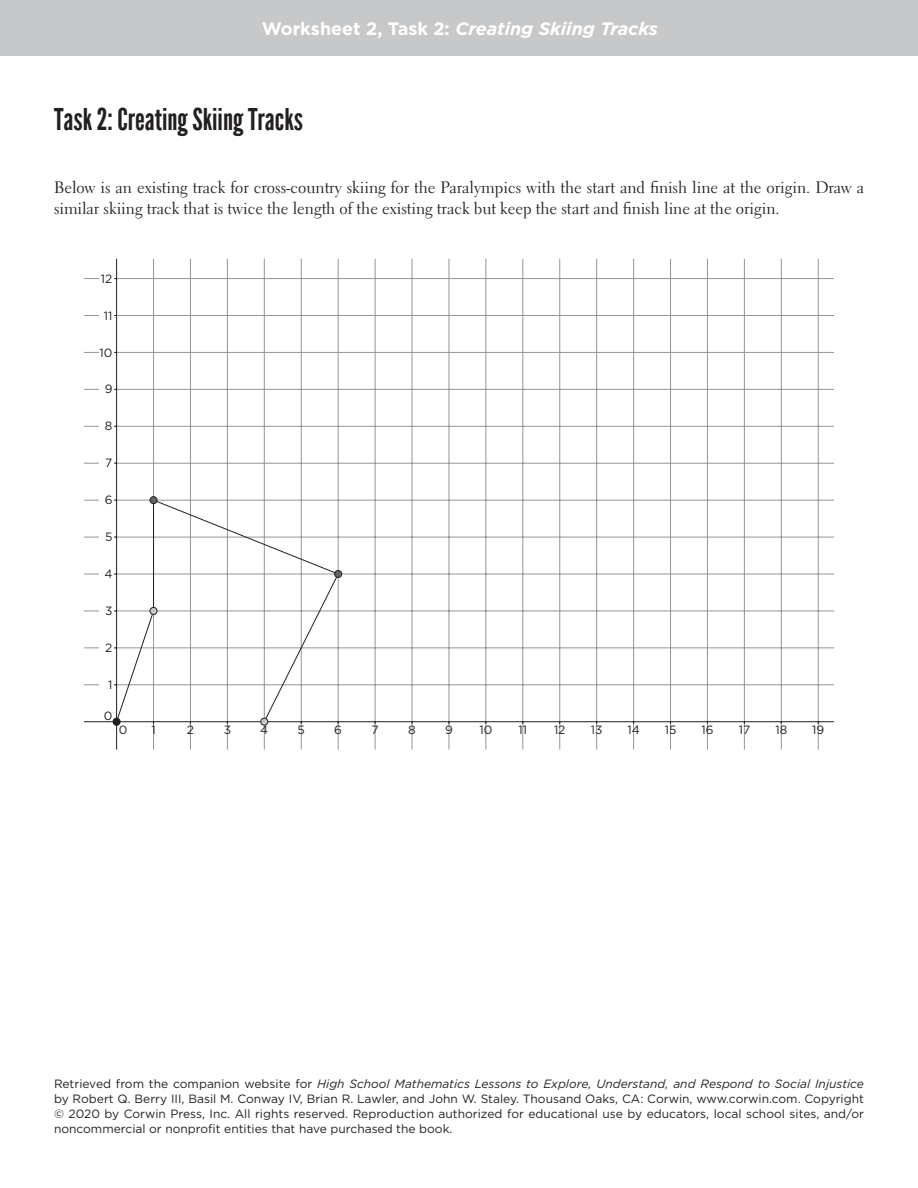
<style>
.page{position:relative;width:918px;height:1188px;background:#fff}
.page>*{position:absolute;margin:0;border:0;box-sizing:border-box;transform-origin:0 0}
.t1{font:30px "League Gothic";color:#231f20}
.t2{font:italic 700 18px "Gotham";color:#fff}
.t3{font:16.5px/21px "Electra LT Std";color:#231f20}
.t4{font:12px/15px "Gotham";color:#231f20;text-align:justify}
.s1{font-style:normal}
.s2{font-style:italic}
</style>
<div class="page">
<div style="left:0;top:0;width:918px;height:55px;background:#c7c8ca"></div>
<svg style="left:84px;top:259px;width:750px;height:491px"></svg>
<div style="left:113px;top:718px;width:7px;height:7px;background:#231f20;border-radius:50%"></div>
<div style="left:113px;top:718px;width:7px;height:8px;border:1px solid #231f20;border-radius:50%"></div>
<div style="left:150px;top:607px;width:7px;height:7px;background:#c7c8ca;border-radius:50%"></div>
<div style="left:150px;top:607px;width:7px;height:8px;border:1px solid #231f20;border-radius:50%"></div>
<div style="left:150px;top:497px;width:7px;height:7px;background:#636366;border-radius:50%"></div>
<div style="left:150px;top:496px;width:7px;height:8px;border:1px solid #231f20;border-radius:50%"></div>
<div style="left:335px;top:570px;width:7px;height:8px;background:#636366;border-radius:50%"></div>
<div style="left:334px;top:570px;width:8px;height:8px;border:1px solid #231f20;border-radius:50%"></div>
<div style="left:261px;top:718px;width:7px;height:7px;background:#c7c8ca;border-radius:50%"></div>
<div style="left:260px;top:718px;width:8px;height:8px;border:1px solid #231f20;border-radius:50%"></div>
<div style="left:99px;top:269px;width:14px;height:16px;background:#fff"></div>
<div style="left:99px;top:307px;width:14px;height:17px;background:#fff"></div>
<div style="left:99px;top:344px;width:14px;height:16px;background:#fff"></div>
<div style="left:99px;top:381px;width:14px;height:16px;background:#fff"></div>
<div style="left:99px;top:418px;width:14px;height:16px;background:#fff"></div>
<div style="left:99px;top:455px;width:14px;height:16px;background:#fff"></div>
<div style="left:99px;top:492px;width:14px;height:16px;background:#fff"></div>
<div style="left:99px;top:529px;width:14px;height:16px;background:#fff"></div>
<div style="left:99px;top:566px;width:14px;height:16px;background:#fff"></div>
<div style="left:99px;top:603px;width:14px;height:16px;background:#fff"></div>
<div style="left:99px;top:640px;width:14px;height:16px;background:#fff"></div>
<div style="left:99px;top:677px;width:14px;height:16px;background:#fff"></div>
<h2 class="t2" style="left:262px;top:18px;width:397px"><span class="s1">Worksheet 2, Task 2:</span> Creating Skiing Tracks</h2>
<h1 class="t1" style="left:54px;top:102px;width:250px">Task 2: Creating Skiing Tracks</h1>
<h3 class="t3" style="left:54px;top:177px;width:811px">Below is an existing track for cross-country skiing for the Paralympics with the start and finish line at the origin. Draw a similar skiing track that is twice the length of the existing track but keep the start and finish line at the origin.</h3>
<p class="t4" style="left:101px;top:271px;width:13px">12</p>
<p class="t4" style="left:104px;top:308px;width:10px">11</p>
<p class="t4" style="left:100px;top:345px;width:14px">10</p>
<p class="t4" style="left:105px;top:382px;width:9px">9</p>
<p class="t4" style="left:105px;top:419px;width:9px">8</p>
<p class="t4" style="left:105px;top:455px;width:9px">7</p>
<p class="t4" style="left:105px;top:492px;width:9px">6</p>
<p class="t4" style="left:105px;top:529px;width:9px">5</p>
<p class="t4" style="left:104px;top:566px;width:10px">4</p>
<p class="t4" style="left:105px;top:603px;width:9px">3</p>
<p class="t4" style="left:105px;top:640px;width:9px">2</p>
<p class="t4" style="left:108px;top:677px;width:6px">1</p>
<p class="t4" style="left:104px;top:708px;width:10px">0</p>
<p class="t4" style="left:119px;top:723px;width:10px">0</p>
<p class="t4" style="left:151px;top:723px;width:6px">1</p>
<p class="t4" style="left:187px;top:723px;width:9px">2</p>
<p class="t4" style="left:224px;top:723px;width:9px">3</p>
<p class="t4" style="left:260px;top:723px;width:10px">4</p>
<p class="t4" style="left:298px;top:723px;width:9px">5</p>
<p class="t4" style="left:334px;top:723px;width:9px">6</p>
<p class="t4" style="left:372px;top:723px;width:9px">7</p>
<p class="t4" style="left:408px;top:723px;width:9px">8</p>
<p class="t4" style="left:445px;top:723px;width:9px">9</p>
<p class="t4" style="left:479px;top:723px;width:14px">10</p>
<p class="t4" style="left:519px;top:723px;width:10px">11</p>
<p class="t4" style="left:554px;top:723px;width:13px">12</p>
<p class="t4" style="left:591px;top:723px;width:13px">13</p>
<p class="t4" style="left:627px;top:723px;width:14px">14</p>
<p class="t4" style="left:665px;top:723px;width:13px">15</p>
<p class="t4" style="left:701px;top:723px;width:14px">16</p>
<p class="t4" style="left:739px;top:723px;width:13px">17</p>
<p class="t4" style="left:775px;top:723px;width:13px">18</p>
<p class="t4" style="left:812px;top:723px;width:14px">19</p>
<p class="t4" style="left:54px;top:1076px;width:812px">Retrieved from the companion website for <span class="s2">High School Mathematics Lessons to Explore, Understand, and Respond to Social Injustice </span>by Robert Q. Berry III, Basil M. Conway IV, Brian R. Lawler, and John W. Staley. Thousand Oaks, CA: Corwin, www.corwin.com. Copyright © 2020 by Corwin Press, Inc. All rights reserved. Reproduction authorized for educational use by educators, local school sites, and/or noncommercial or nonprofit entities that have purchased the book.</p>
</div>
